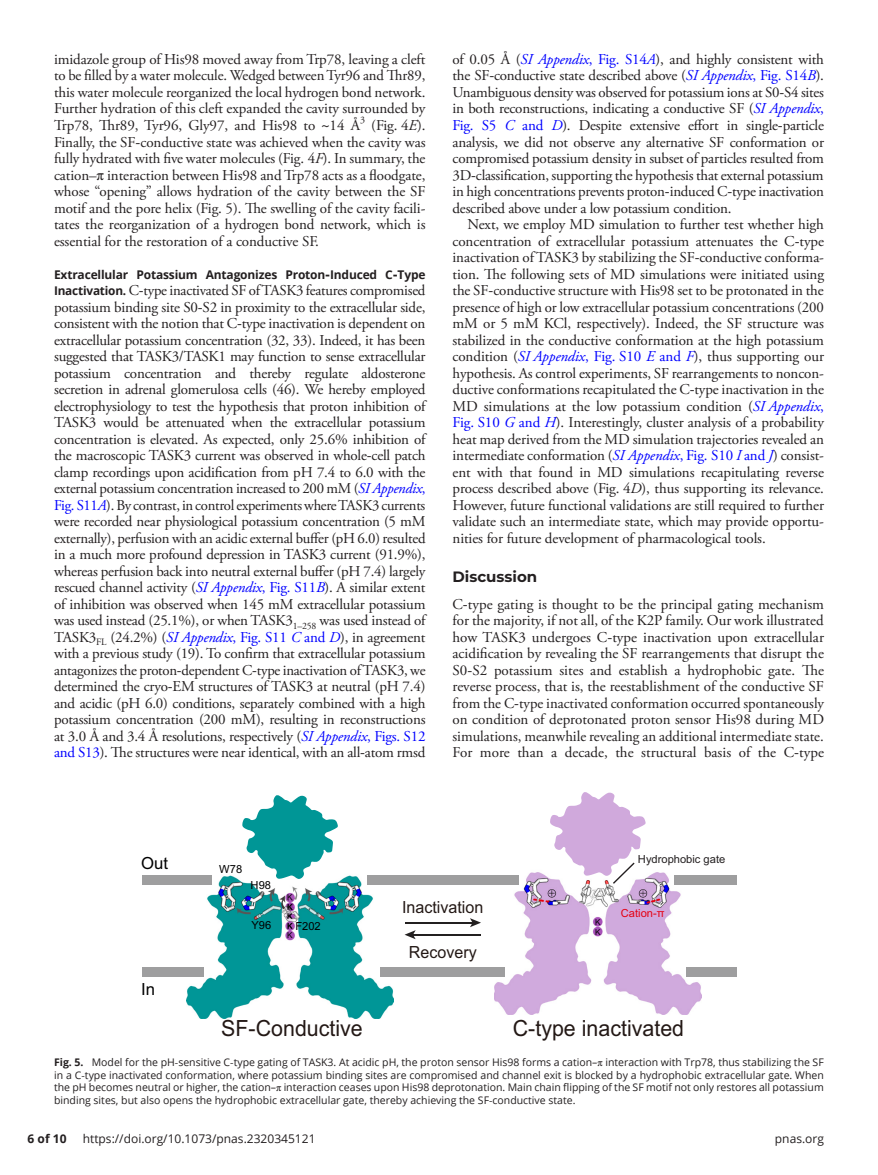
<style>
.page{position:relative;width:878px;height:1175px;background:#fff}
.page>*{position:absolute;margin:0;border:0;box-sizing:border-box;transform-origin:0 0}
.t1{font:22.35px "Arial";color:#231815;scale:.96 1}
.t2{font:16.65px "Arial";color:#231815;scale:.96 1}
.t3{font:16.65px "Arial";color:#000}
.t4{font:15px/16.5px "Adobe Garamond Pro";letter-spacing:-.005em;color:#231f20;text-align:justify}
.t5{font:700 15px "Montserrat";color:#231f20}
.t6{font:700 12px "Open Sans";letter-spacing:-.015em;color:#231f20}
.t7{font:12px "Open Sans";color:#231f20}
.t8{font:11.1px "Arial";color:#231f20}
.t9{font:11.1px "Arial";color:#000}
.t10{font:11.1px "Arial";color:#e50012}
.t11{font:10.5px/12.8px "Open Sans";color:#231f20;text-align:justify}
.t12{font:10.05px "Adobe Garamond Pro";color:#231f20}
.t13{font:8.1px/9.4px "Arial";color:#000;text-align:justify}
.s1{font-family:"STIX"}
.s2{font-style:italic}
.s3{font-family:"STIX";font-size:15px}
.s4{font-family:"Open Sans";font-weight:700;font-size:12px}
.s5{font-style:italic;color:#00f}
.s6{color:#00f}
.s7{font-weight:700}
</style>
<div class="page">
<img style="left:186px;top:875px;width:207px;height:143px">
<img style="left:494px;top:872px;width:206px;height:142px">
<svg style="left:242px;top:795px;width:96px;height:84px"></svg>
<svg style="left:549px;top:792px;width:96px;height:91px"></svg>
<div style="left:142px;top:875px;width:70px;height:9px;background:#9e9e9f"></div>
<div style="left:142px;top:967px;width:62px;height:9px;background:#9e9e9f"></div>
<div style="left:367px;top:875px;width:151px;height:9px;background:#9e9e9f"></div>
<div style="left:380px;top:967px;width:125px;height:9px;background:#9e9e9f"></div>
<div style="left:673px;top:875px;width:63px;height:9px;background:#9e9e9f"></div>
<div style="left:686px;top:967px;width:50px;height:9px;background:#9e9e9f"></div>
<hr style="left:405px;top:921px;width:68px;height:2px;background:#232020">
<svg style="left:469px;top:918px;width:12px;height:9px"></svg>
<hr style="left:412px;top:933px;width:68px;height:2px;background:#232020">
<svg style="left:404px;top:930px;width:11px;height:9px"></svg>
<p class="t4" style="left:54px;top:51px;width:373px">imidazole group of His98 moved away from Trp78, leaving a cleft to be filled by a water molecule. Wedged between Tyr96 and Thr89, this water molecule reorganized the local hydrogen bond network.<br>Further hydration of this cleft expanded the cavity surrounded by Trp78, Thr89, Tyr96, Gly97, and His98 to <span class="s1">~</span>14 Å</p>
<p class="t12" style="left:360px;top:114px;width:6px">3</p>
<p class="t4" style="left:54px;top:117px;width:373px;text-indent:317px">(Fig. 4<span class="s2">E</span>).<br>Finally, the SF<span class="s1">-</span>conductive state was achieved when the cavity was fully hydrated with five water molecules (Fig. 4<span class="s2">F</span>). In summary, the cation–<span class="s1">π</span> interaction between His98 and Trp78 acts as a floodgate, whose “opening” allows hydration of the cavity between the SF motif and the pore helix (Fig. 5). The swelling of the cavity facili&shy;tates the reorganization of a hydrogen bond network, which is essential for the restoration of a conductive SF.</p>
<p class="t6" style="left:54px;top:266px;width:373px">Extracellular Potassium Antagonizes Proton<span class="s3">-</span>Induced C<span class="s3">-</span>Type</p>
<p class="t4" style="left:54px;top:282px;width:373px"><span class="s4">Inactivation.</span> C<span class="s1">-</span>type inactivated SF of TASK3 features compromised potassium binding site S0<span class="s1">-</span>S2 in proximity to the extracellular side, consistent with the notion that C<span class="s1">-</span>type inactivation is dependent on extracellular potassium concentration (32, 33). Indeed, it has been suggested that TASK3/TASK1 may function to sense extracellular potassium concentration and thereby regulate aldosterone secretion in adrenal glomerulosa cells (46). We hereby employed electrophysiology to test the hypothesis that proton inhibition of TASK3 would be attenuated when the extracellular potassium concentration is elevated. As expected, only 25.6% inhibition of the macroscopic TASK3 current was observed in whole<span class="s1">-</span>cell patch clamp recordings upon acidification from pH 7.4 to 6.0 with the external potassium concentration increased to 200 mM (<span class="s5">SI Appendix</span><span class="s6">, Fig. S11</span><span class="s5">A</span>). By contrast, in control experiments where TASK3 currents were recorded near physiological potassium concentration (5 mM externally), perfusion with an acidic external buffer (pH 6.0) resulted in a much more profound depression in TASK3 current (91.9%), whereas perfusion back into neutral external buffer (pH 7.4) largely rescued channel activity (<span class="s5">SI Appendix</span><span class="s6">, Fig. S11</span><span class="s5">B</span>). A similar extent of inhibition was observed when 145 mM extracellular potassium was used instead (25.1%), or when TASK3<sub>1–258</sub> was used instead of TASK3<sub>FL</sub> (24.2%) (<span class="s5">SI Appendix</span><span class="s6">, Fig. S11</span> <span class="s5">C</span> <span class="s6">and</span> <span class="s5">D</span>), in agreement with a previous study (19). To confirm that extracellular potassium antagonizes the proton<span class="s1">-</span>dependent C<span class="s1">-</span>type inactivation of TASK3, we determined the cryo<span class="s1">-</span>EM structures of TASK3 at neutral (pH 7.4) and acidic (pH 6.0) conditions, separately combined with a high potassium concentration (200 mM), resulting in reconstructions at 3.0 Å and 3.4 Å resolutions, respectively (<span class="s5">SI Appendix</span><span class="s6">, Figs. S12 and S13</span>). The structures were near identical, with an all<span class="s1">-</span>atom rmsd</p>
<p class="t4" style="left:452px;top:51px;width:373px">of 0.05 Å (<span class="s5">SI Appendix</span><span class="s6">, Fig. S14</span><span class="s5">A</span>), and highly consistent with the SF<span class="s1">-</span>conductive state described above (<span class="s5">SI Appendix</span><span class="s6">, Fig. S14</span><span class="s5">B</span>).<br>Unambiguous density was observed for potassium ions at S0<span class="s1">-</span>S4 sites in both reconstructions, indicating a conductive SF (<span class="s5">SI Appendix</span><span class="s6">, Fig. S5</span> <span class="s5">C</span> <span class="s6">and</span> <span class="s5">D</span>). Despite extensive effort in single<span class="s1">-</span>particle analysis, we did not observe any alternative SF conformation or compromised potassium density in subset of particles resulted from 3D<span class="s1">-</span>classification, supporting the hypothesis that external potassium in high concentrations prevents proton<span class="s1">-</span>induced C<span class="s1">-</span>type inactivation described above under a low potassium condition.</p>
<p class="t4" style="left:452px;top:216px;width:373px;text-indent:15px">Next, we employ MD simulation to further test whether high concentration of extracellular potassium attenuates the C<span class="s1">-</span>type inactivation of TASK3 by stabilizing the SF<span class="s1">-</span>conductive conforma&shy;tion. The following sets of MD simulations were initiated using the SF<span class="s1">-</span>conductive structure with His98 set to be protonated in the presence of high or low extracellular potassium concentrations (200 mM or 5 mM KCl, respectively). Indeed, the SF structure was stabilized in the conductive conformation at the high potassium condition (<span class="s5">SI Appendix</span><span class="s6">, Fig. S10</span> <span class="s5">E</span> <span class="s6">and</span> <span class="s5">F</span>), thus supporting our hypothesis. As control experiments, SF rearrangements to noncon&shy;ductive conformations recapitulated the C<span class="s1">-</span>type inactivation in the MD simulations at the low potassium condition (<span class="s5">SI Appendix</span><span class="s6">, Fig. S10</span> <span class="s5">G</span> <span class="s6">and</span> <span class="s5">H</span>). Interestingly, cluster analysis of a probability heat map derived from the MD simulation trajectories revealed an intermediate conformation (<span class="s5">SI Appendix</span><span class="s6">, Fig. S10</span> <span class="s5">I</span> <span class="s6">and</span> <span class="s5">J</span>) consist&shy;ent with that found in MD simulations recapitulating reverse process described above (Fig. 4<span class="s2">D</span>), thus supporting its relevance.<br>However, future functional validations are still required to further validate such an intermediate state, which may provide opportu&shy;nities for future development of pharmacological tools.</p>
<p class="t5" style="left:452px;top:565px;width:86px">Discussion</p>
<p class="t4" style="left:452px;top:596px;width:373px">C<span class="s1">-</span>type gating is thought to be the principal gating mechanism for the majority, if not all, of the K2P family. Our work illustrated how TASK3 undergoes C<span class="s1">-</span>type inactivation upon extracellular acidification by revealing the SF rearrangements that disrupt the S0<span class="s1">-</span>S2 potassium sites and establish a hydrophobic gate. The reverse process, that is, the reestablishment of the conductive SF from the C<span class="s1">-</span>type inactivated conformation occurred spontaneously on condition of deprotonated proton sensor His98 during MD simulations, meanwhile revealing an additional intermediate state.<br>For more than a decade, the structural basis of the C<span class="s1">-</span>type</p>
<p class="t3" style="left:141px;top:851px;width:28px">Out</p>
<p class="t9" style="left:219px;top:861px;width:24px">W78</p>
<p class="t8" style="left:637px;top:851px;width:89px">Hydrophobic gate</p>
<p class="t3" style="left:141px;top:977px;width:15px">In</p>
<p class="t9" style="left:250px;top:877px;width:22px">H98</p>
<p class="t9" style="left:251px;top:917px;width:21px">Y96</p>
<p class="t9" style="left:295px;top:918px;width:27px">F202</p>
<p class="t13" style="left:287px;top:892px;width:7px">K</p>
<p class="t13" style="left:287px;top:902px;width:7px">K K K K</p>
<p class="t2" style="left:402px;top:896px;width:86px">Inactivation</p>
<p class="t2" style="left:409px;top:940px;width:72px">Recovery</p>
<p class="t13" style="left:595px;top:917px;width:7px">K</p>
<p class="t13" style="left:595px;top:927px;width:7px">K</p>
<p class="t10" style="left:620px;top:906px;width:45px">Cation-π</p>
<h1 class="t1" style="left:221px;top:1013px;width:149px">SF-Conductive</h1>
<h1 class="t1" style="left:512px;top:1013px;width:180px">C-type inactivated</h1>
<p class="t11" style="left:54px;top:1055px;width:771px"><span class="s7">Fig. 5.</span> Model for the pH<span class="s1">-</span>sensitive C<span class="s1">-</span>type gating of TASK3. At acidic pH, the proton sensor His98 forms a cation–<span class="s1">π</span> interaction with Trp78, thus stabilizing the SF in a C<span class="s1">-</span>type inactivated conformation, where potassium binding sites are compromised and channel exit is blocked by a hydrophobic extracellular gate. When the pH becomes neutral or higher, the cation–<span class="s1">π</span> interaction ceases upon His98 deprotonation. Main chain flipping of the SF motif not only restores all potassium binding sites, but also opens the hydrophobic extracellular gate, thereby achieving the SF<span class="s1">-</span>conductive state.</p>
<p class="t6" style="left:28px;top:1130px;width:40px">6 of 10</p>
<p class="t7" style="left:83px;top:1130px;width:234px">https://doi.org/10.1073/pnas.2320345121</p>
<p class="t7" style="left:774px;top:1130px;width:51px">pnas.org</p>
</div>
